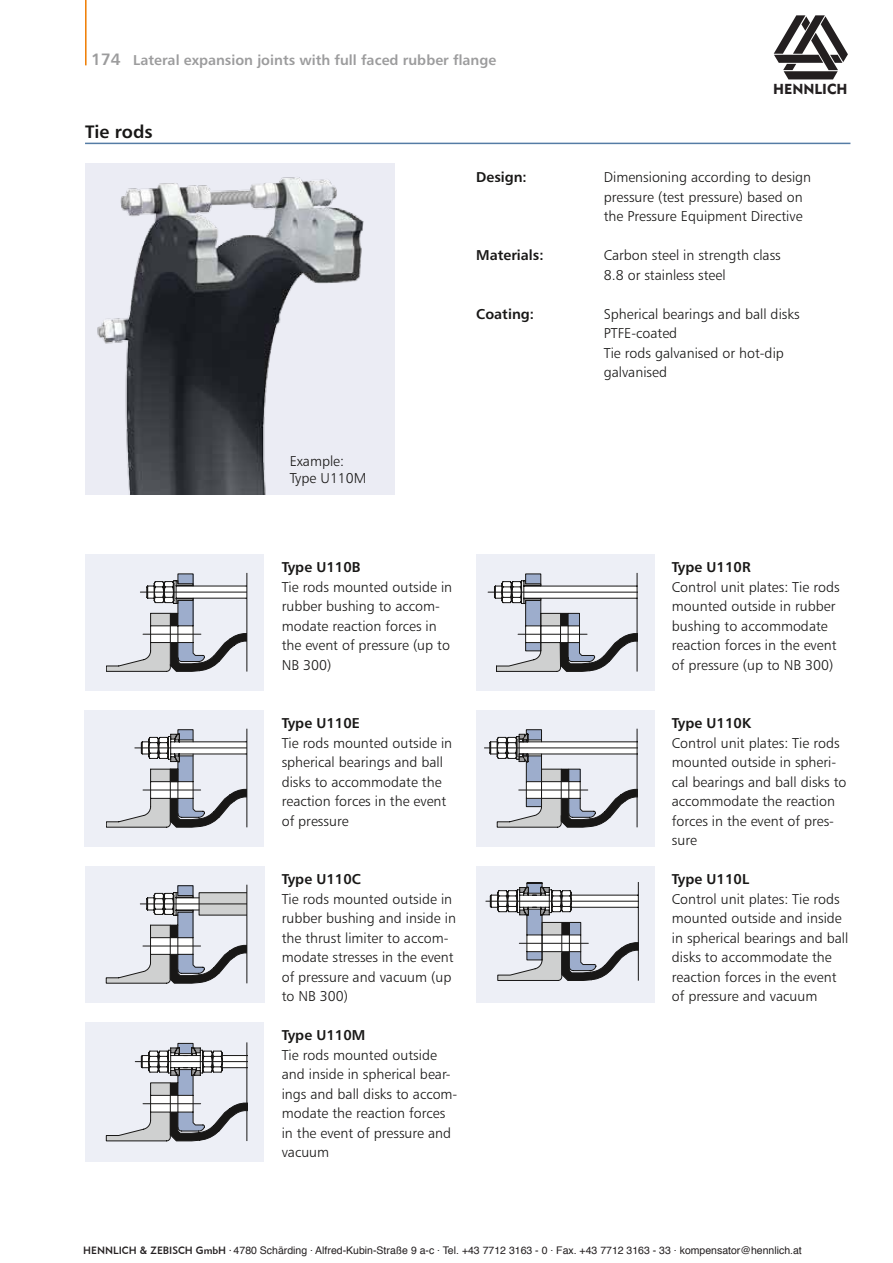
<style>
.page{position:relative;width:893px;height:1263px;background:#fff}
.page>*{position:absolute;margin:0;border:0;box-sizing:border-box;transform-origin:0 0}
.t1{font:18px "Humanist 777 BT Bold B";color:#181716}
.t2{font:14.25px/19.5px "Humanist 777 BT Light B";color:#181716}
.t3{font:14.25px "Humanist 777 BT Bold B";color:#181716}
.t4{font:14.25px "Humanist 777 BT Bold B";color:#9c9c9d}
.t5{font:14.25px "Geometric 415 BT Black A";color:#231f20}
.t6{font:10.5px "Helvetica";color:#231f20}
.s1{font-size:16.5px}
.s2{font-family:"Geometric 415 BT Medium A"}
</style>
<div class="page">
<div style="left:476px;top:554px;width:179px;height:136px;background:#edeff6"></div>
<div style="left:84px;top:710px;width:180px;height:136px;background:#edeff6"></div>
<div style="left:476px;top:710px;width:179px;height:136px;background:#edeff6"></div>
<div style="left:85px;top:866px;width:180px;height:136px;background:#edeff6"></div>
<div style="left:85px;top:1022px;width:179px;height:140px;background:#edeff6"></div>
<div style="left:85px;top:554px;width:179px;height:136px;background:#edeff6"></div>
<svg style="left:106px;top:573px;width:141px;height:98px"></svg>
<hr style="left:140px;top:592px;width:107px;height:1px;background:#181716">
<hr style="left:143px;top:634px;width:58px;height:1px;background:#181716">
<hr style="left:247px;top:573px;width:1px;height:98px;background:#181716">
<svg style="left:106px;top:885px;width:141px;height:98px"></svg>
<hr style="left:140px;top:904px;width:107px;height:1px;background:#181716">
<hr style="left:143px;top:946px;width:58px;height:1px;background:#181716">
<hr style="left:247px;top:885px;width:1px;height:98px;background:#181716">
<svg style="left:106px;top:1043px;width:141px;height:98px"></svg>
<hr style="left:135px;top:1061px;width:112px;height:1px;background:#181716">
<hr style="left:143px;top:1103px;width:58px;height:1px;background:#181716">
<hr style="left:247px;top:1042px;width:1px;height:99px;background:#181716">
<svg style="left:494px;top:574px;width:143px;height:97px"></svg>
<hr style="left:488px;top:592px;width:149px;height:1px;background:#181716">
<hr style="left:518px;top:634px;width:69px;height:1px;background:#181716">
<hr style="left:637px;top:573px;width:1px;height:98px;background:#181716">
<hr style="left:484px;top:748px;width:153px;height:1px;background:#181716">
<svg style="left:489px;top:729px;width:148px;height:98px"></svg>
<hr style="left:637px;top:729px;width:1px;height:98px;background:#181716">
<div style="left:476px;top:866px;width:179px;height:136px;background:#edeff6"></div>
<svg style="left:490px;top:883px;width:148px;height:98px"></svg>
<hr style="left:486px;top:901px;width:152px;height:1px;background:#181716">
<hr style="left:519px;top:943px;width:69px;height:1px;background:#181716">
<hr style="left:638px;top:882px;width:1px;height:99px;background:#181716">
<div style="left:85px;top:163px;width:309px;height:331px;background:#ebecf4"></div>
<img style="left:97px;top:177px;width:267px;height:317px">
<svg style="left:106px;top:730px;width:141px;height:97px"></svg>
<hr style="left:143px;top:790px;width:58px;height:1px;background:#181716">
<hr style="left:135px;top:748px;width:112px;height:1px;background:#181716">
<hr style="left:247px;top:729px;width:1px;height:98px;background:#181716">
<hr style="left:85px;top:0;width:2px;height:65px;background:#ef7c00">
<hr style="left:85px;top:143px;width:765px;height:1px;background:#557ca5">
<svg style="left:774px;top:15px;width:74px;height:64px"></svg>
<p class="t4" style="left:91px;top:51px;width:407px"><span class="s1">174</span> Lateral expansion joints with full faced rubber flange</p>
<p class="t1" style="left:85px;top:121px;width:69px">Tie rods</p>
<p class="t5" style="left:773px;top:80px;width:76px">HENNLICH</p>
<p class="t2" style="left:290px;top:453px;width:78px;line-height:16.5px">Example:<br>Type U110M</p>
<p class="t3" style="left:476px;top:168px;width:52px">Design:</p>
<p class="t2" style="left:604px;top:167px;width:209px">Dimensioning according to design pressure (test pressure) based on the Pressure Equipment Directive</p>
<p class="t3" style="left:476px;top:246px;width:69px">Materials:</p>
<p class="t2" style="left:604px;top:245px;width:179px">Carbon steel in strength class<br>8.8 or stainless steel</p>
<p class="t3" style="left:476px;top:305px;width:59px">Coating:</p>
<p class="t2" style="left:604px;top:304px;width:197px">Spherical bearings and ball disks<br>PTFE-coated<br>Tie rods galvanised or hot-dip galvanised</p>
<p class="t3" style="left:282px;top:558px;width:80px">Type U110B</p>
<p class="t2" style="left:282px;top:577px;width:172px">Tie rods mounted outside in rubber bushing to accom&shy;modate reaction forces in the event of pressure (up to<br>NB 300)</p>
<p class="t3" style="left:282px;top:714px;width:80px">Type U110E</p>
<p class="t2" style="left:282px;top:733px;width:172px">Tie rods mounted outside in spherical bearings and ball disks to accommodate the reaction forces in the event of pressure</p>
<p class="t3" style="left:282px;top:870px;width:81px">Type U110C</p>
<p class="t2" style="left:282px;top:889px;width:176px">Tie rods mounted outside in rubber bushing and inside in the thrust limiter to accom&shy;modate stresses in the event of pressure and vacuum (up to NB 300)</p>
<p class="t3" style="left:282px;top:1026px;width:85px">Type U110M</p>
<p class="t2" style="left:282px;top:1045px;width:177px">Tie rods mounted outside and inside in spherical bear&shy;ings and ball disks to accom&shy;modate the reaction forces in the event of pressure and vacuum</p>
<p class="t3" style="left:672px;top:558px;width:80px">Type U110R</p>
<p class="t2" style="left:672px;top:577px;width:169px">Control unit plates: Tie rods mounted outside in rubber bushing to accommodate reaction forces in the event of pressure (up to NB 300)</p>
<p class="t3" style="left:672px;top:714px;width:81px">Type U110K</p>
<p class="t2" style="left:672px;top:733px;width:176px">Control unit plates: Tie rods mounted outside in spheri&shy;cal bearings and ball disks to accommodate the reaction forces in the event of pres&shy;sure</p>
<p class="t3" style="left:672px;top:870px;width:79px">Type U110L</p>
<p class="t2" style="left:672px;top:889px;width:178px">Control unit plates: Tie rods mounted outside and inside in spherical bearings and ball disks to accommodate the reaction forces in the event of pressure and vacuum</p>
<p class="t6" style="left:83px;top:1245px;width:720px"><span class="s2">HENNLICH &amp; ZEBISCH GmbH</span> <sup>.</sup> 4780 Schärding . Alfred-Kubin-Straße 9 a-c . Tel. +43 7712 3163 - 0 . Fax. +43 7712 3163 - 33 . kompensator@hennlich.at</p>
</div>
